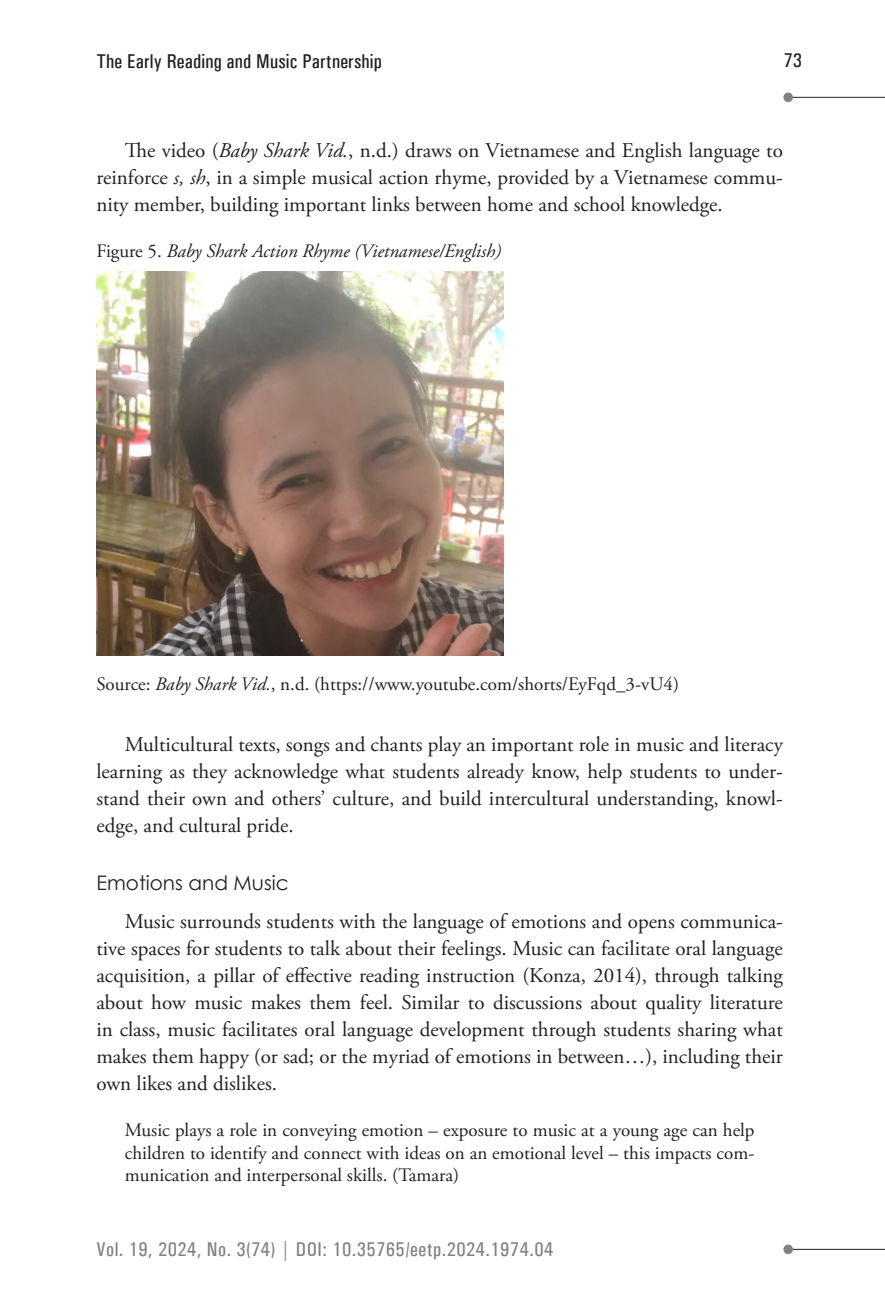
<style>
.page{position:relative;width:885px;height:1316px;background:#fff}
.page>*{position:absolute;margin:0;border:0;box-sizing:border-box;transform-origin:0 0}
.t1{font:21px/27px "Adobe Garamond Pro";color:#231f20;text-align:justify}
.t2{font:500 condensed 20px "Univers";letter-spacing:.025em;color:#808285}
.t3{font:500 condensed 20px "Univers";letter-spacing:.01em;color:#231f20}
.t4{font:20px "Century Gothic";color:#231f20}
.t5{font:19px/22.8px "Adobe Garamond Pro";color:#231f20;text-align:justify}
.t6{font:italic 19px "Adobe Garamond Pro";color:#231f20}
.s1{font-style:italic}
.s2{font-style:normal}
</style>
<div class="page">
<hr style="left:788px;top:1248px;width:96px;height:1px;background:#231f20">
<hr style="left:788px;top:97px;width:96px;height:1px;background:#231f20">
<div style="left:783px;top:1244px;width:9px;height:9px;background:#808285;border-radius:50%"></div>
<div style="left:783px;top:93px;width:9px;height:9px;background:#808285;border-radius:50%"></div>
<img style="left:96px;top:272px;width:408px;height:383px">
<p class="t3" style="left:96px;top:49px;width:287px">The Early Reading and Music Partnership</p>
<p class="t3" style="left:783px;top:48px;width:20px">73</p>
<p class="t1" style="left:96px;top:138px;width:688px;text-indent:28px">The video (<span class="s1">Baby Shark Vid.</span>, n.d.) draws on Vietnamese and English language to reinforce <span class="s1">s, sh</span>, in a simple musical action rhyme, provided by a Vietnamese commu&shy;nity member, building important links between home and school knowledge.</p>
<p class="t6" style="left:96px;top:239px;width:406px"><span class="s2">Figure 5.</span> Baby Shark Action Rhyme (Vietnamese/English)</p>
<p class="t5" style="left:96px;top:672px;width:584px">Source: <span class="s1">Baby Shark Vid.</span>, n.d. (https://www.youtube.com/shorts/EyFqd_3-vU4)</p>
<p class="t1" style="left:96px;top:731px;width:688px;text-indent:28px">Multicultural texts, songs and chants play an important role in music and literacy learning as they acknowledge what students already know, help students to under&shy;stand their own and others’ culture, and build intercultural understanding, knowl&shy;edge, and cultural pride.</p>
<p class="t4" style="left:96px;top:868px;width:194px">Emotions and Music</p>
<p class="t1" style="left:96px;top:908px;width:688px;text-indent:28px">Music surrounds students with the language of emotions and opens communica&shy;tive spaces for students to talk about their feelings. Music can facilitate oral language acquisition, a pillar of effective reading instruction (Konza, 2014), through talking about how music makes them feel. Similar to discussions about quality literature in class, music facilitates oral language development through students sharing what makes them happy (or sad; or the myriad of emotions in between…), including their own likes and dislikes.</p>
<p class="t5" style="left:125px;top:1118px;width:631px">Music plays a role in conveying emotion – exposure to music at a young age can help children to identify and connect with ideas on an emotional level – this impacts com&shy;munication and interpersonal skills. (Tamara)</p>
<p class="t2" style="left:96px;top:1237px;width:458px">Vol. 19, 2024, No. 3(74) | DOI: 10.35765/eetp.2024.1974.04</p>
</div>
